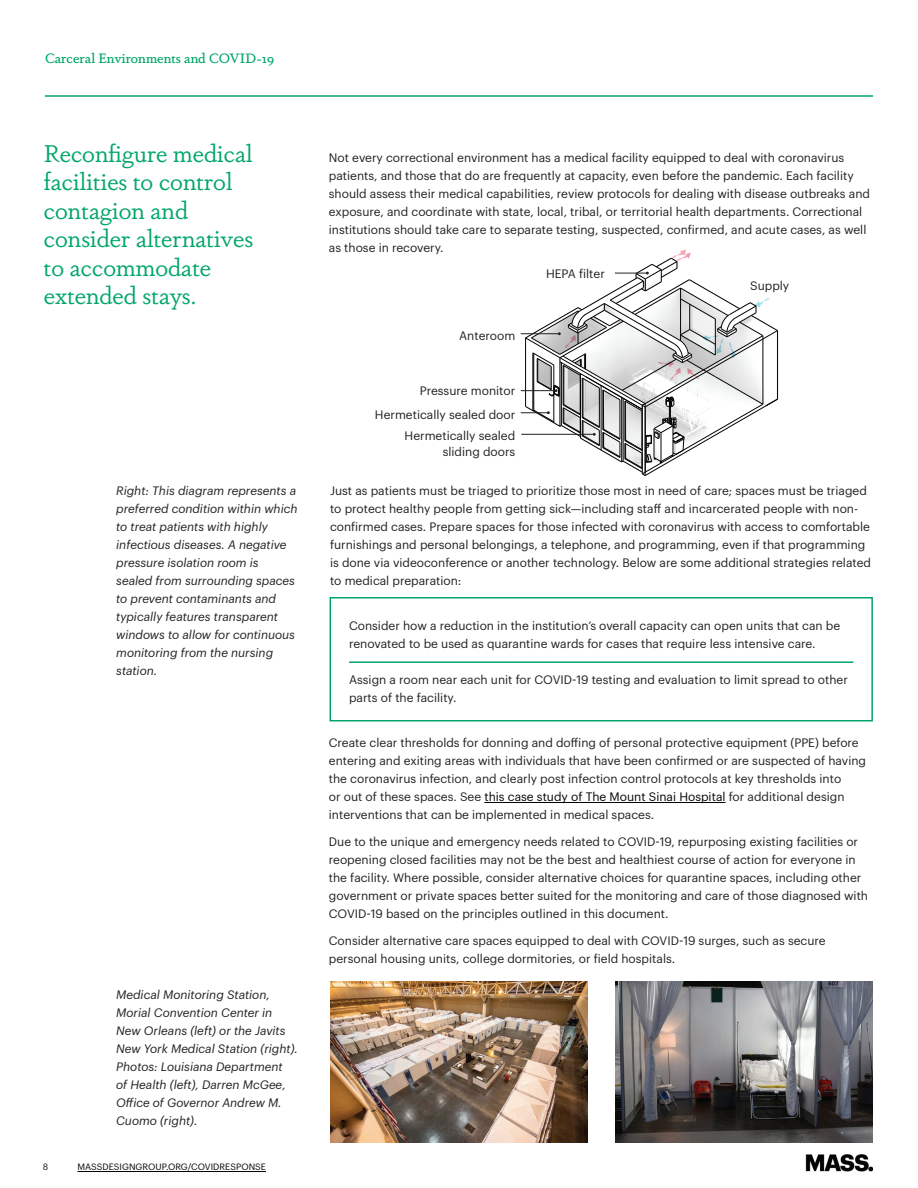
<style>
.page{position:relative;width:918px;height:1188px;background:#fff}
.page>*{position:absolute;margin:0;border:0;box-sizing:border-box;transform-origin:0 0}
.t1{font:24px/28.5px "Dapifer";color:#00a668}
.t2{font:500 13.5px "Dapifer";color:#00a668}
.t3{font:12px/18px "Graphik";color:#231f20}
.t4{font:italic 12px/18px "Graphik";color:#231f20}
.t5{font:9px "Graphik";letter-spacing:.005em;color:#040503}
.t6{font:9px "Graphik";color:#231f20}
.s1{color:#040503}
</style>
<div class="page">
<hr style="left:45px;top:95px;width:828px;height:2px;background:#00a668">
<img style="left:806px;top:1154px;width:67px;height:17px">
<hr style="left:78px;top:1171px;width:188px;height:1px;background:#040503">
<hr style="left:484px;top:802px;width:242px;height:1px;background:#040503">
<hr style="left:349px;top:661px;width:504px;height:2px;background:#00a668">
<div style="left:330px;top:597px;width:543px;height:125px;border:2px solid #00a668"></div>
<img style="left:615px;top:981px;width:258px;height:162px">
<img style="left:330px;top:981px;width:258px;height:162px">
<svg style="left:521px;top:250px;width:257px;height:226px"></svg>
<p class="t2" style="left:45px;top:49px;width:231px">Carceral Environments and COVID-19</p>
<h1 class="t1" style="left:44px;top:139px;width:211px">Reconfigure medical facilities to control contagion and consider alternatives to accommodate extended stays.</h1>
<p class="t4" style="left:116px;top:481px;width:183px">Right: This diagram represents a preferred condition within which to treat patients with highly infectious diseases. A negative pressure isolation room is sealed from surrounding spaces to prevent contaminants and typically features transparent windows to allow for continuous monitoring from the nursing station.</p>
<p class="t4" style="left:116px;top:985px;width:183px">Medical Monitoring Station,<br>Morial Convention Center in<br>New Orleans (left) or the Javits<br>New York Medical Station (right).<br>Photos: Louisiana Department<br>of Health (left), Darren McGee,<br>Office of Governor Andrew M.<br>Cuomo (right).</p>
<p class="t6" style="left:43px;top:1160px;width:7px">8</p>
<p class="t5" style="left:78px;top:1160px;width:190px">MASSDESIGNGROUP.ORG/COVIDRESPONSE</p>
<p class="t3" style="left:329px;top:148px;width:543px">Not every correctional environment has a medical facility equipped to deal with coronavirus patients, and those that do are frequently at capacity, even before the pandemic. Each facility should assess their medical capabilities, review protocols for dealing with disease outbreaks and exposure, and coordinate with state, local, tribal, or territorial health departments. Correctional institutions should take care to separate testing, suspected, confirmed, and acute cases, as well as those in recovery.</p>
<p class="t3" style="left:459px;top:325px;width:58px">Anteroom</p>
<p class="t3" style="left:375px;top:378px;width:142px;line-height:23.5px;text-align:right">Pressure monitor<br>Hermetically sealed door</p>
<p class="t3" style="left:405px;top:426px;width:112px;line-height:16.5px;text-align:right">Hermetically sealed sliding doors</p>
<p class="t3" style="left:546px;top:264px;width:60px">HEPA filter</p>
<p class="t3" style="left:750px;top:275px;width:41px">Supply</p>
<p class="t3" style="left:330px;top:481px;width:543px">Just as patients must be triaged to prioritize those most in need of care; spaces must be triaged to protect healthy people from getting sick—including staff and incarcerated people with non&shy;confirmed cases. Prepare spaces for those infected with coronavirus with access to comfortable furnishings and personal belongings, a telephone, and programming, even if that programming is done via videoconference or another technology. Below are some additional strategies related to medical preparation:</p>
<p class="t3" style="left:349px;top:616px;width:493px">Consider how a reduction in the institution’s overall capacity can open units that can be renovated to be used as quarantine wards for cases that require less intensive care.</p>
<p class="t3" style="left:349px;top:670px;width:500px">Assign a room near each unit for COVID-19 testing and evaluation to limit spread to other parts of the facility.</p>
<p class="t3" style="left:329px;top:733px;width:539px">Create clear thresholds for donning and doffing of personal protective equipment (PPE) before entering and exiting areas with individuals that have been confirmed or are suspected of having the coronavirus infection, and clearly post infection control protocols at key thresholds into<br>or out of these spaces. See <span class="s1">this case study of The Mount Sinai Hospital</span> for additional design interventions that can be implemented in medical spaces.</p>
<p class="t3" style="left:329px;top:832px;width:541px">Due to the unique and emergency needs related to COVID-19, repurposing existing facilities or reopening closed facilities may not be the best and healthiest course of action for everyone in the facility. Where possible, consider alternative choices for quarantine spaces, including other government or private spaces better suited for the monitoring and care of those diagnosed with COVID-19 based on the principles outlined in this document.</p>
<p class="t3" style="left:329px;top:931px;width:498px">Consider alternative care spaces equipped to deal with COVID-19 surges, such as secure personal housing units, college dormitories, or field hospitals.</p>
</div>
